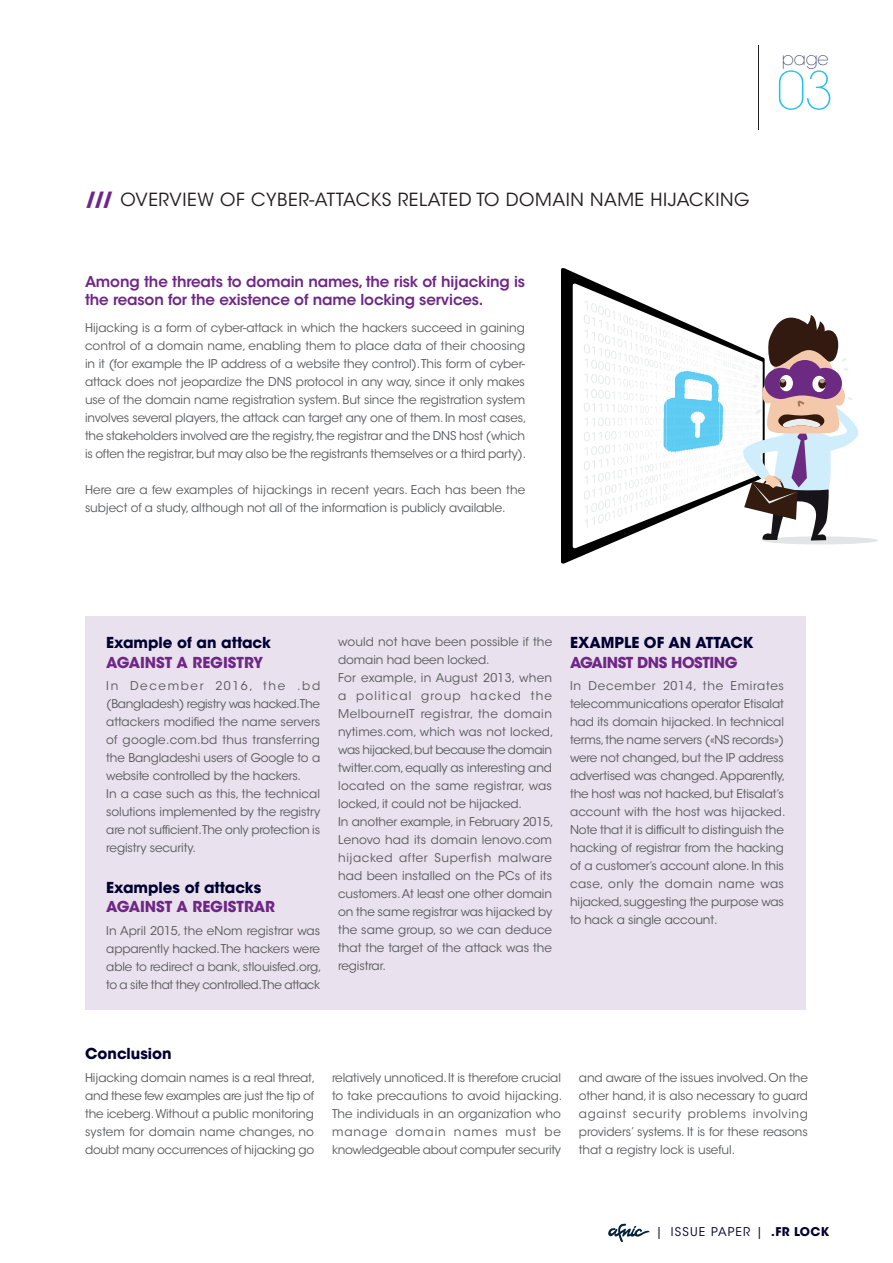
<style>
.page{position:relative;width:893px;height:1263px;background:#fff}
.page>*{position:absolute;margin:0;border:0;box-sizing:border-box;transform-origin:0 0}
.t1{font:200 51.6px "ITC Avant Garde Std";color:#26bff0}
.t2{font:18px "ITC Avant Garde Std";letter-spacing:.03em;color:#231f20}
.t3{font:200 18px "ITC Avant Garde Std";color:#1f2350}
.t4{font:600 15px/18px "ITC Avant Garde Std";letter-spacing:-.01em;color:#6f2786}
.t5{font:700 15px "ITC Avant Garde Std";color:#000032}
.t6{font:700 15px "ITC Avant Garde Std";color:#6f2786}
.t7{font:700 15px "ITC Avant Garde Std";letter-spacing:-.03em;color:#6f2786}
.t8{font:12px/18px "ITC Avant Garde Std";letter-spacing:-.01em;color:#57585a}
.t9{font:12px "ITC Avant Garde Std";letter-spacing:.1em;color:#000032}
.s1{font-weight:700;font-size:19.5px;color:#6f2786}
.s2{font-weight:700}
</style>
<div class="page">
<svg style="left:608px;top:1224px;width:42px;height:18px"></svg>
<hr style="left:758px;top:46px;width:1px;height:84px;background:#231f20">
<div style="left:85px;top:616px;width:720px;height:394px;background:#e9e1ee"></div>
<svg style="left:561px;top:268px;width:37px;height:296px;background:#232324"></svg>
<svg style="left:573px;top:283px;width:145px;height:266px"></svg>
<svg style="left:584px;top:301px;width:82px;height:227px"></svg>
<svg style="left:718px;top:315px;width:160px;height:229px"></svg>
<img style="left:667px;top:332px;width:31px;height:17px">
<img style="left:618px;top:367px;width:48px;height:21px">
<img style="left:721px;top:367px;width:31px;height:8px">
<h2 class="t3" style="left:782px;top:48px;width:49px">page</h2>
<h1 class="t1" style="left:777px;top:60px;width:58px">03</h1>
<h2 class="t2" style="left:85px;top:188px;width:666px"><span class="s1">///</span> OVERVIEW OF CYBER-ATTACKS RELATED TO DOMAIN NAME HIJACKING</h2>
<p class="t4" style="left:85px;top:272px;width:442px">Among the threats to domain names, the risk of hijacking is the reason for the existence of name locking services.</p>
<p class="t8" style="left:85px;top:318px;width:443px">Hijacking is a form of cyber-attack in which the hackers succeed in gaining control of a domain name, enabling them to place data of their choosing in it (for example the IP address of a website they control). This form of cyber&shy;attack does not jeopardize the DNS protocol in any way, since it only makes use of the domain name registration system. But since the registration system involves several players, the attack can target any one of them. In most cases, the stakeholders involved are the registry, the registrar and the DNS host (which is often the registrar, but may also be the registrants themselves or a third party).</p>
<p class="t8" style="left:85px;top:480px;width:442px">Here are a few examples of hijackings in recent years. Each has been the subject of a study, although not all of the information is publicly available.</p>
<p class="t5" style="left:106px;top:633px;width:166px">Example of an attack</p>
<p class="t6" style="left:106px;top:653px;width:158px">AGAINST A REGISTRY</p>
<p class="t8" style="left:106px;top:677px;width:215px">In December 2016, the .bd (Bangladesh) registry was hacked.The attackers modified the name servers of google.com.bd thus transferring the Bangladeshi users of Google to a website controlled by the hackers.<br>In a case such as this, the technical solutions implemented by the registry are not sufficient.The only protection is registry security.</p>
<p class="t5" style="left:106px;top:878px;width:157px">Examples of attacks</p>
<p class="t6" style="left:106px;top:897px;width:170px">AGAINST A REGISTRAR</p>
<p class="t8" style="left:106px;top:921px;width:217px;text-align:justify">In April 2015, the eNom registrar was apparently hacked. The hackers were able to redirect a bank, stlouisfed.org, to a site that they controlled.The attack</p>
<p class="t8" style="left:338px;top:633px;width:217px">would not have been possible if the domain had been locked.<br>For example, in August 2013, when a political group hacked the<br>MelbourneIT registrar, the domain nytimes.com, which was not locked, was hijacked,but because the domain twitter.com, equally as interesting and located on the same registrar, was locked, it could not be hijacked.<br>In another example, in February 2015,<br>Lenovo had its domain lenovo.com hijacked after Superfish malware had been installed on the PCs of its customers. At least one other domain on the same registrar was hijacked by the same group, so we can deduce that the target of the attack was the registrar.</p>
<p class="t5" style="left:570px;top:633px;width:185px">EXAMPLE OF AN ATTACK</p>
<p class="t7" style="left:570px;top:653px;width:169px">AGAINST DNS HOSTING</p>
<p class="t8" style="left:570px;top:677px;width:217px">In December 2014, the Emirates telecommunications operator Etisalat had its domain hijacked. In technical terms, the name servers («NS records») were not changed, but the IP address advertised was changed. Apparently, the host was not hacked, but Etisalat’s account with the host was hijacked.<br>Note that it is difficult to distinguish the hacking of registrar from the hacking of a customer’s account alone. In this case, only the domain name was hijacked, suggesting the purpose was to hack a single account.</p>
<p class="t5" style="left:85px;top:1044px;width:88px">Conclusion</p>
<p class="t8" style="left:85px;top:1068px;width:232px;text-align:justify">Hijacking domain names is a real threat, and these few examples are just the tip of the iceberg. Without a public monitoring system for domain name changes, no doubt many occurrences of hijacking go</p>
<p class="t8" style="left:332px;top:1068px;width:232px">relatively unnoticed. It is therefore crucial to take precautions to avoid hijacking.<br>The individuals in an organization who manage domain names must be knowledgeable about computer security</p>
<p class="t8" style="left:579px;top:1068px;width:230px;text-align:justify">and aware of the issues involved. On the other hand, it is also necessary to guard against security problems involving providers’ systems. It is for these reasons that a registry lock is useful.</p>
<p class="t9" style="left:656px;top:1225px;width:175px">| ISSUE PAPER | <span class="s2">.FR LOCK</span></p>
</div>
